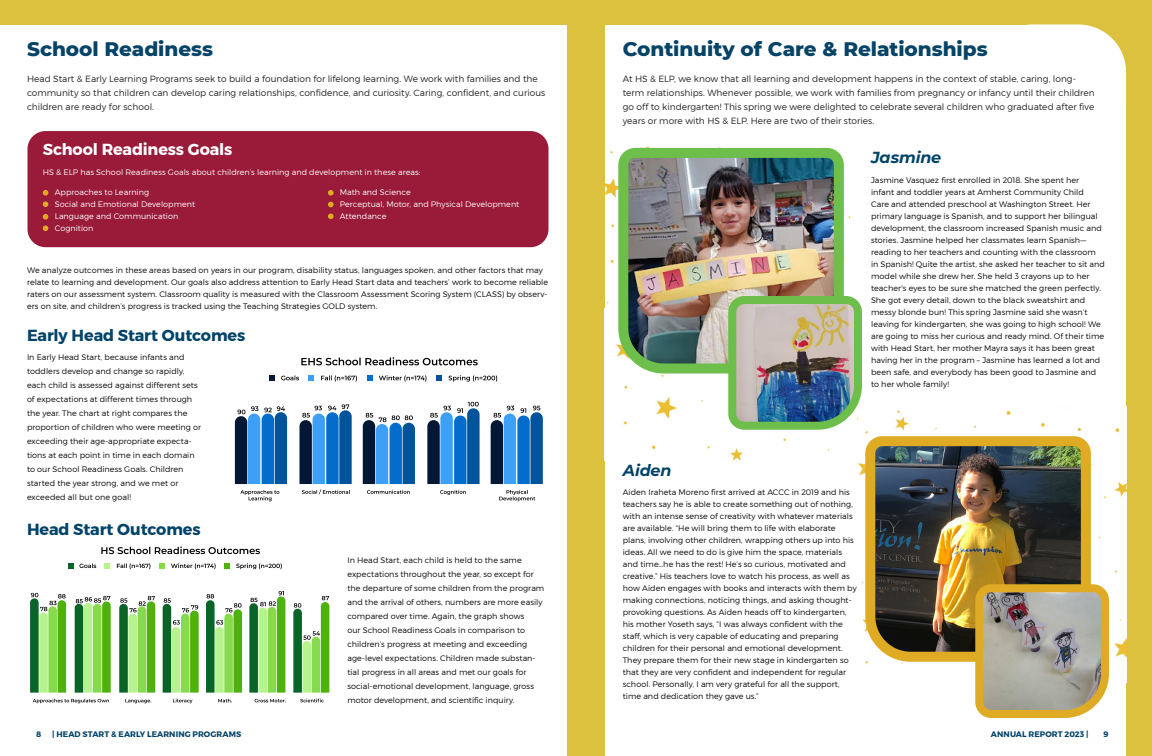
<style>
.page{position:relative;width:1152px;height:756px;background:#fff}
.page>*{position:absolute;margin:0;border:0;box-sizing:border-box;transform-origin:0 0}
.t1{font:800 20px "Montserrat";letter-spacing:-.005em;color:#054367}
.t2{font:700 16px "Montserrat";letter-spacing:-.01em;color:#004368}
.t3{font:700 16px "Montserrat";letter-spacing:-.005em;color:#fff}
.t4{font:italic 700 16px "Montserrat";letter-spacing:-.005em;color:#004368}
.t5{font:300 9px/14px "Montserrat";color:#231f20}
.t6{font:300 8px/12px "Montserrat";letter-spacing:.005em;color:#040503}
.t7{font:300 8px "Montserrat";letter-spacing:.005em;color:#fff}
.t8{font:700 8px "Montserrat";letter-spacing:.01em;color:#004368}
</style>
<div class="page">
<div style="left:0;top:0;width:1152px;height:24px;background:#dbc13d"></div>
<svg style="left:281px;top:375px;width:18px;height:5px"></svg>
<svg style="left:321px;top:375px;width:36px;height:7px"></svg>
<svg style="left:379px;top:375px;width:48px;height:7px"></svg>
<svg style="left:449px;top:375px;width:48px;height:7px"></svg>
<svg style="left:301px;top:357px;width:177px;height:8px"></svg>
<svg style="left:269px;top:375px;width:6px;height:6px"></svg>
<svg style="left:308px;top:375px;width:6px;height:6px"></svg>
<svg style="left:367px;top:375px;width:6px;height:6px"></svg>
<svg style="left:436px;top:375px;width:6px;height:6px"></svg>
<svg style="left:240px;top:490px;width:39px;height:11px"></svg>
<svg style="left:367px;top:490px;width:43px;height:4px"></svg>
<svg style="left:440px;top:490px;width:26px;height:5px"></svg>
<svg style="left:499px;top:490px;width:36px;height:11px"></svg>
<svg style="left:363px;top:413px;width:52px;height:71px;background:#3a77af"></svg>
<svg style="left:427px;top:402px;width:53px;height:82px;background:#417db5"></svg>
<svg style="left:491px;top:406px;width:52px;height:78px;background:#3978b3"></svg>
<svg style="left:299px;top:404px;width:53px;height:90px"></svg>
<svg style="left:235px;top:406px;width:52px;height:78px;background:#3474af"></svg>
<svg style="left:79px;top:563px;width:17px;height:5px"></svg>
<svg style="left:117px;top:563px;width:33px;height:6px"></svg>
<svg style="left:171px;top:563px;width:45px;height:6px"></svg>
<svg style="left:236px;top:563px;width:46px;height:6px"></svg>
<svg style="left:101px;top:547px;width:159px;height:7px"></svg>
<svg style="left:68px;top:563px;width:5px;height:6px"></svg>
<svg style="left:105px;top:563px;width:5px;height:6px"></svg>
<svg style="left:160px;top:563px;width:5px;height:6px"></svg>
<svg style="left:224px;top:563px;width:6px;height:6px"></svg>
<svg style="left:33px;top:699px;width:76px;height:4px"></svg>
<svg style="left:125px;top:699px;width:26px;height:4px"></svg>
<svg style="left:173px;top:699px;width:20px;height:4px"></svg>
<svg style="left:218px;top:699px;width:14px;height:3px"></svg>
<svg style="left:255px;top:699px;width:31px;height:3px"></svg>
<svg style="left:300px;top:699px;width:24px;height:3px"></svg>
<svg style="left:30px;top:593px;width:36px;height:100px;background:#77bd5d"></svg>
<svg style="left:75px;top:596px;width:36px;height:97px;background:#76be59"></svg>
<svg style="left:119px;top:596px;width:36px;height:97px;background:#78be5d"></svg>
<svg style="left:163px;top:598px;width:36px;height:95px;background:#7fc067"></svg>
<svg style="left:206px;top:594px;width:36px;height:99px"></svg>
<svg style="left:249px;top:591px;width:36px;height:102px;background:#7cc062"></svg>
<svg style="left:293px;top:596px;width:36px;height:97px"></svg>
<div style="left:1126px;top:0;width:26px;height:756px;background:#dbc13d"></div>
<svg style="left:1018px;top:24px;width:109px;height:84px"></svg>
<div style="left:567px;top:0;width:38px;height:756px;background:#dbc13d"></div>
<img style="left:858px;top:410px;width:268px;height:247px">
<img style="left:623px;top:383px;width:237px;height:77px">
<div style="left:28px;top:131px;width:520px;height:116px;background:#991a39;border-radius:18px"></div>
<img style="left:613px;top:147px;width:236px;height:231px">
<img style="left:724px;top:292px;width:142px;height:142px">
<img style="left:860px;top:431px;width:236px;height:234px">
<svg style="left:971px;top:580px;width:142px;height:138px;background:#b2a585"></svg>
<svg style="left:43px;top:190px;width:5px;height:17px"></svg>
<svg style="left:43px;top:214px;width:5px;height:17px"></svg>
<svg style="left:328px;top:190px;width:6px;height:6px"></svg>
<svg style="left:328px;top:202px;width:6px;height:5px"></svg>
<svg style="left:328px;top:214px;width:6px;height:5px"></svg>
<p class="t1" style="left:27px;top:35px;width:188px">School Readiness</p>
<p class="t5" style="left:27px;top:72px;width:520px">Head Start &amp; Early Learning Programs seek to build a foundation for lifelong learning. We work with families and the community so that children can develop caring relationships, confidence, and curiosity. Caring, confident, and curious children are ready for school.</p>
<p class="t3" style="left:43px;top:140px;width:191px">School Readiness Goals</p>
<p class="t7" style="left:43px;top:167px;width:379px">HS &amp; ELP has School Readiness Goals about children’s learning and development in these areas:</p>
<p class="t7" style="left:340px;top:188px;width:72px">Math and Science</p>
<p class="t7" style="left:340px;top:200px;width:181px">Perceptual, Motor, and Physical Development</p>
<p class="t7" style="left:340px;top:212px;width:48px">Attendance</p>
<p class="t7" style="left:55px;top:188px;width:96px">Approaches to Learning</p>
<p class="t7" style="left:55px;top:200px;width:142px">Social and Emotional Development</p>
<p class="t7" style="left:55px;top:212px;width:125px">Language and Communication</p>
<p class="t7" style="left:55px;top:224px;width:40px">Cognition</p>
<p class="t6" style="left:27px;top:264px;width:523px">We analyze outcomes in these areas based on years in our program, disability status, languages spoken, and other factors that may relate to learning and development. Our goals also address attention to Early Head Start data and teachers’ work to become reliable raters on our assessment system. Classroom quality is measured with the Classroom Assessment Scoring System (CLASS) by observ&shy;ers on site, and children’s progress is tracked using the Teaching Strategies GOLD system.</p>
<p class="t2" style="left:27px;top:325px;width:220px">Early Head Start Outcomes</p>
<p class="t6" style="left:27px;top:350px;width:176px;line-height:14px">In Early Head Start, because infants and toddlers develop and change so rapidly, each child is assessed against different sets of expectations at different times through the year. The chart at right compares the proportion of children who were meeting or exceeding their age-appropriate expecta&shy;tions at each point in time in each domain to our School Readiness Goals. Children started the year strong, and we met or exceeded all but one goal!</p>
<p class="t2" style="left:27px;top:519px;width:175px">Head Start Outcomes</p>
<p class="t6" style="left:347px;top:553px;width:198px;line-height:14px">In Head Start, each child is held to the same expectations throughout the year, so except for the departure of some children from the program and the arrival of others, numbers are more easily compared over time. Again, the graph shows<br>our School Readiness Goals in comparison to children’s progress at meeting and exceeding age-level expectations. Children made substan&shy;tial progress in all areas and met our goals for social-emotional development, language, gross motor development, and scientific inquiry.</p>
<p class="t1" style="left:623px;top:35px;width:366px">Continuity of Care &amp; Relationships</p>
<p class="t5" style="left:623px;top:72px;width:473px">At HS &amp; ELP, we know that all learning and development happens in the context of stable, caring, long&shy;term relationships. Whenever possible, we work with families from pregnancy or infancy until their children go off to kindergarten! This spring we were delighted to celebrate several children who graduated after five years or more with HS &amp; ELP. Here are two of their stories.</p>
<p class="t4" style="left:871px;top:146px;width:72px">Jasmine</p>
<p class="t6" style="left:871px;top:174px;width:235px">Jasmine Vasquez first enrolled in 2018. She spent her<br>infant and toddler years at Amherst Community Child<br>Care and attended preschool at Washington Street. Her primary language is Spanish, and to support her bilingual development, the classroom increased Spanish music and stories. Jasmine helped her classmates learn Spanish— reading to her teachers and counting with the classroom in Spanish! Quite the artist, she asked her teacher to sit and model while she drew her. She held 3 crayons up to her teacher's eyes to be sure she matched the green perfectly.<br>She got every detail, down to the black sweatshirt and messy blonde bun! This spring Jasmine said she wasn’t leaving for kindergarten, she was going to high school! We are going to miss her curious and ready mind. Of their time with Head Start, her mother Mayra says it has been great having her in the program – Jasmine has learned a lot and been safe, and everybody has been good to Jasmine and to her whole family!</p>
<p class="t4" style="left:623px;top:458px;width:50px">Aiden</p>
<p class="t6" style="left:623px;top:486px;width:235px">Aiden Iraheta Moreno first arrived at ACCC in 2019 and his teachers say he is able to create something out of nothing, with an intense sense of creativity with whatever materials are available. “He will bring them to life with elaborate plans, involving other children, wrapping others up into his ideas. All we need to do is give him the space, materials and time…he has the rest! He’s so curious, motivated and creative.” His teachers love to watch his process, as well as how Aiden engages with books and interacts with them by making connections, noticing things, and asking thought&shy;provoking questions. As Aiden heads off to kindergarten, his mother Yoseth says, “I was always confident with the staff, which is very capable of educating and preparing children for their personal and emotional development.<br>They prepare them for their new stage in kindergarten so that they are very confident and independent for regular school. Personally, I am very grateful for all the support, time and dedication they gave us.”</p>
<p class="t8" style="left:36px;top:729px;width:7px">8</p>
<p class="t8" style="left:52px;top:729px;width:190px">| HEAD START &amp; EARLY LEARNING PROGRAMS</p>
<p class="t8" style="left:991px;top:729px;width:99px">ANNUAL REPORT 2023 |</p>
<p class="t8" style="left:1103px;top:729px;width:7px">9</p>
</div>
